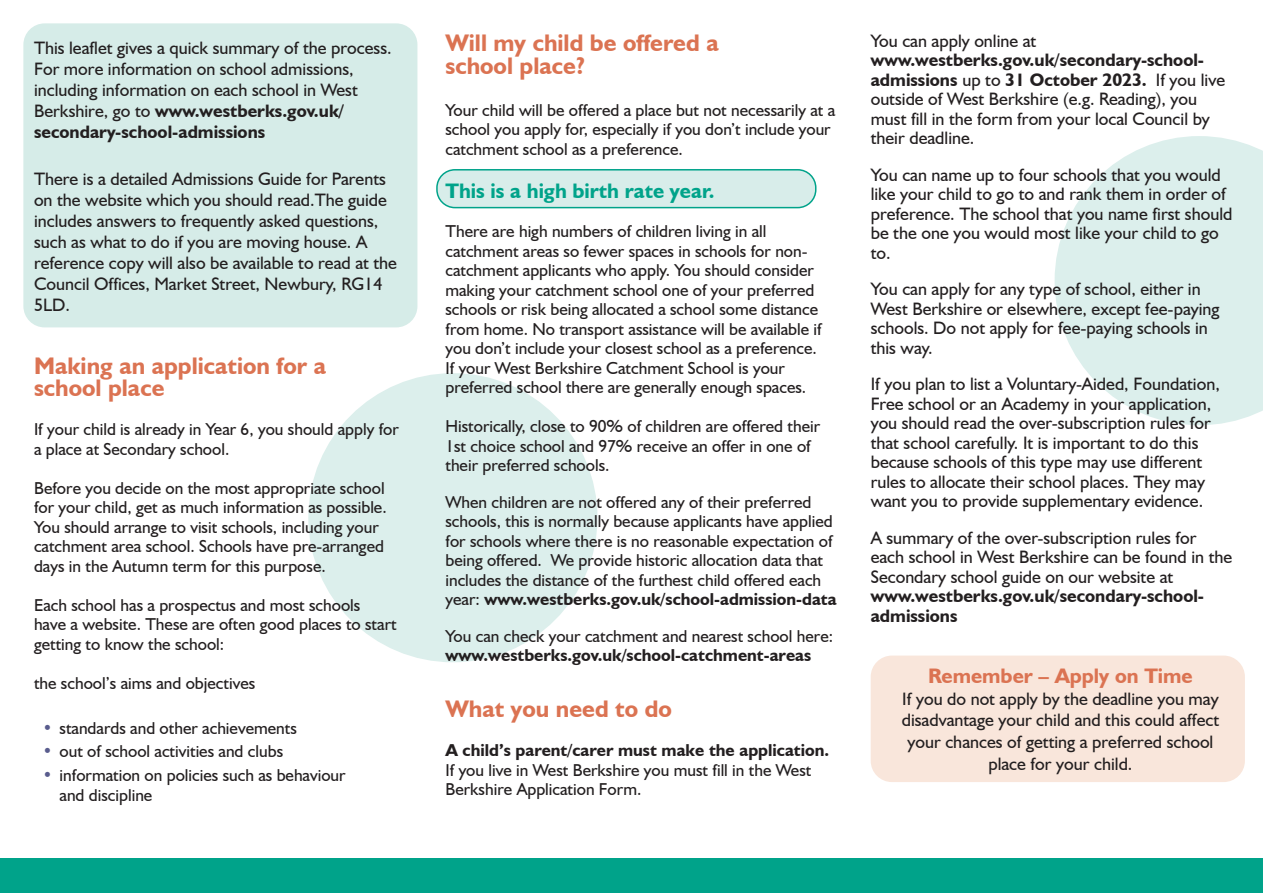
<style>
.page{position:relative;width:1263px;height:893px;background:#fff}
.page>*{position:absolute;margin:0;border:0;box-sizing:border-box;transform-origin:0 0}
.t1{font:700 24px/22.5px "Humanist 521 BT";color:#db7352}
.t2{font:700 21px "Humanist 521 BT";color:#00a38a}
.t3{font:700 21px "Humanist 521 BT";color:#db7352}
.t4{font:18px/19.5px "Humanist 521 BT";color:#231f20}
.t5{font:17.25px/19.5px "Humanist 521 BT";color:#231f20}
.s1{font-weight:700}
.s2{color:#595c8d}
</style>
<div class="page">
<div style="left:437px;top:170px;width:379px;height:38px;background:#d8edea;border-radius:18px"></div>
<div style="left:436px;top:169px;width:380px;height:39px;border:2px solid #00a38a;border-radius:18px"></div>
<svg style="left:1054px;top:136px;width:209px;height:289px;fill:#dcefec"></svg>
<div style="left:308px;top:373px;width:289px;height:289px;background:#dcefec;border-radius:50%"></div>
<div style="left:871px;top:656px;width:374px;height:126px;background:#f9e6db;border-radius:21px"></div>
<div style="left:23px;top:23px;width:394px;height:304px;background:#d6ece8;border-radius:21px"></div>
<div style="left:0;top:859px;width:1263px;height:34px;background:#00a38a"></div>
<p class="t4" style="left:34px;top:37px;width:359px;line-height:21px">This leaflet gives a quick summary of the process.<br>For more information on school admissions, including information on each school in West Berkshire, go to <span class="s1">www.westberks.gov.uk/ secondary-school-admissions</span></p>
<p class="t4" style="left:34px;top:168px;width:365px;line-height:21px">There is a detailed Admissions Guide for Parents on the website which you should read.The guide includes answers to frequently asked questions, such as what to do if you are moving house. A reference copy will also be available to read at the Council Offices, Market Street, Newbury, RG14<br>5LD.</p>
<p class="t1" style="left:34px;top:354px;width:294px">Making an application for a school place</p>
<p class="t5" style="left:34px;top:419px;width:366px">If your child is already in Year 6, you should apply for a place at Secondary school.</p>
<p class="t5" style="left:34px;top:478px;width:354px">Before you decide on the most appropriate school for your child, get as much information as possible.<br>You should arrange to visit schools, including your catchment area school. Schools have pre-arranged days in the Autumn term for this purpose.</p>
<p class="t5" style="left:34px;top:595px;width:364px">Each school has a prospectus and most schools have a website. These are often good places to start getting to know the school:</p>
<p class="t5" style="left:34px;top:673px;width:223px">the school’s aims and objectives</p>
<p class="t5" style="left:43px;top:718px;width:256px"><span class="s2">•</span> standards and other achievements</p>
<p class="t5" style="left:43px;top:741px;width:242px"><span class="s2">•</span> out of school activities and clubs</p>
<p class="t5" style="left:60px;top:765px;width:288px;text-indent:-17px"><span class="s2">•</span> information on policies such as behaviour and discipline</p>
<p class="t1" style="left:445px;top:31px;width:275px">Will my child be offered a school place?</p>
<p class="t5" style="left:445px;top:100px;width:391px">Your child will be offered a place but not necessarily at a school you apply for, especially if you don’t include your catchment school as a preference.</p>
<p class="t2" style="left:445px;top:178px;width:271px">This is a high birth rate year.</p>
<p class="t5" style="left:445px;top:221px;width:378px">There are high numbers of children living in all catchment areas so fewer spaces in schools for non&shy;catchment applicants who apply. You should consider making your catchment school one of your preferred schools or risk being allocated a school some distance from home. No transport assistance will be available if you don’t include your closest school as a preference.<br>If your West Berkshire Catchment School is your preferred school there are generally enough spaces.</p>
<p class="t5" style="left:445px;top:416px;width:376px">Historically, close to 90% of children are offered their<br>1st choice school and 97% receive an offer in one of their preferred schools.</p>
<p class="t5" style="left:445px;top:492px;width:393px">When children are not offered any of their preferred schools, this is normally because applicants have applied for schools where there is no reasonable expectation of being offered. We provide historic allocation data that includes the distance of the furthest child offered each year: <span class="s1">www.westberks.gov.uk/school-admission-data</span></p>
<p class="t5" style="left:445px;top:626px;width:389px">You can check your catchment and nearest school here: <span class="s1">www.westberks.gov.uk/school-catchment-areas</span></p>
<p class="t1" style="left:445px;top:697px;width:228px">What you need to do</p>
<p class="t5" style="left:445px;top:740px;width:385px"><span class="s1">A child’s parent/carer must make the application.<br></span>If you live in West Berkshire you must fill in the West<br>Berkshire Application Form.</p>
<p class="t4" style="left:871px;top:30px;width:356px">You can apply online at <span class="s1">www.westberks.gov.uk/secondary-school&shy;admissions</span> up to <span class="s1">31 October 2023.</span> If you live outside of West Berkshire (e.g. Reading), you must fill in the form from your local Council by their deadline.</p>
<p class="t4" style="left:871px;top:164px;width:363px">You can name up to four schools that you would like your child to go to and rank them in order of preference. The school that you name first should be the one you would most like your child to go to.</p>
<p class="t4" style="left:871px;top:279px;width:350px">You can apply for any type of school, either in West Berkshire or elsewhere, except fee-paying schools. Do not apply for fee-paying schools in this way.</p>
<p class="t4" style="left:871px;top:374px;width:351px">If you plan to list a Voluntary-Aided, Foundation, Free school or an Academy in your application, you should read the over-subscription rules for that school carefully. It is important to do this because schools of this type may use different rules to allocate their school places. They may want you to provide supplementary evidence.</p>
<p class="t4" style="left:871px;top:527px;width:363px">A summary of the over-subscription rules for each school in West Berkshire can be found in the Secondary school guide on our website at <span class="s1">www.westberks.gov.uk/secondary-school&shy;admissions</span></p>
<p class="t3" style="left:928px;top:663px;width:266px">Remember – Apply on Time</p>
<p class="t4" style="left:902px;top:687px;width:319px;line-height:21.6px;text-align:center">If you do not apply by the deadline you may disadvantage your child and this could affect your chances of getting a preferred school place for your child.</p>
</div>
